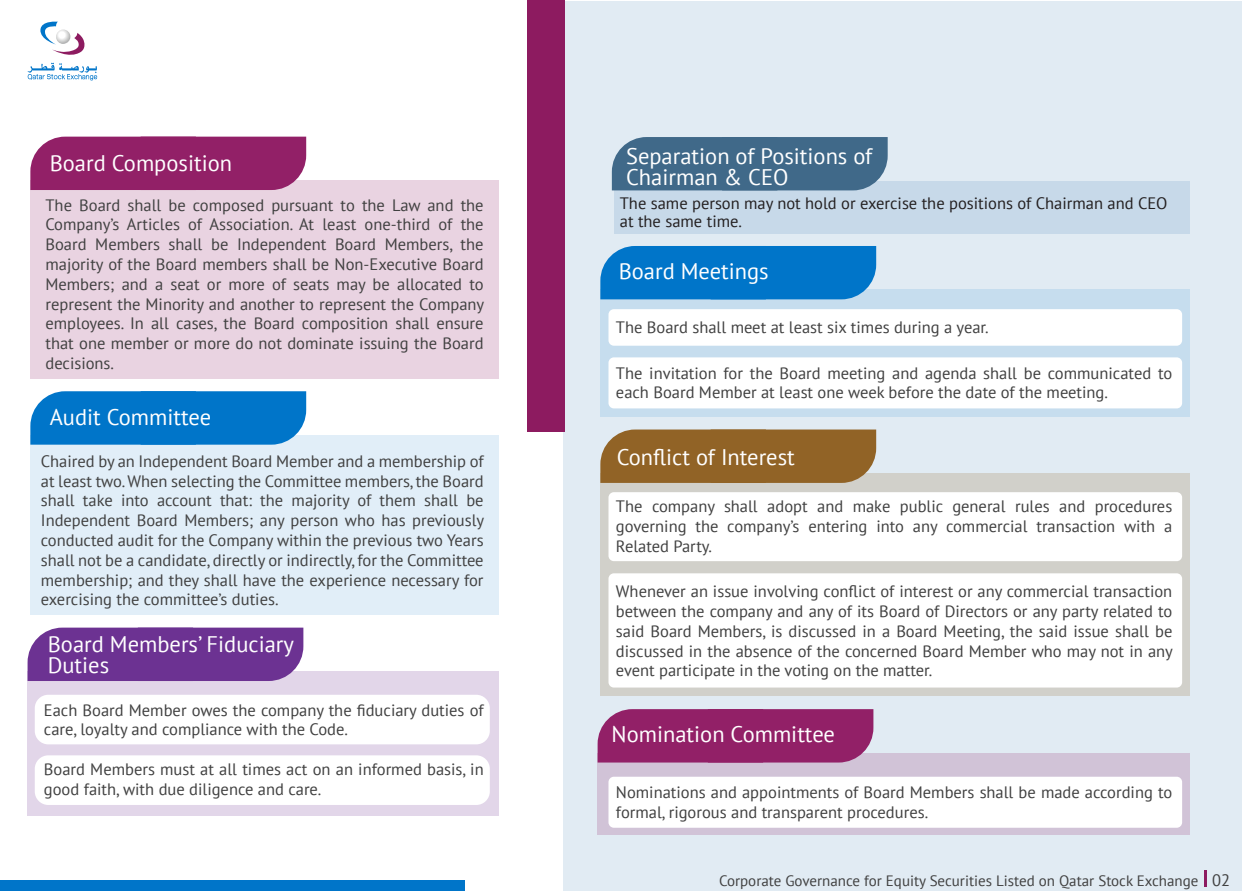
<style>
.page{position:relative;width:1242px;height:891px;background:#fff}
.page>*{position:absolute;margin:0;border:0;box-sizing:border-box;transform-origin:0 0}
.t1{font:22.5px/21px "PT Sans";color:#fff}
.t2{font:16.5px/19.8px "PT Sans";color:#404040}
.t3{font:16.5px/18px "PT Sans";color:#231f20}
.t4{font:15px "PT Sans";color:#404040}
.s1{font-size:16.5px}
</style>
<div class="page">
<div style="left:563px;top:1px;width:679px;height:890px;background:#e1ebf3"></div>
<div style="left:0;top:881px;width:465px;height:10px;background:#0075c9"></div>
<div style="left:527px;top:0;width:37px;height:432px;background:#8d1b60"></div>
<svg style="left:28px;top:21px;width:69px;height:59px"></svg>
<svg style="left:56px;top:30px;width:14px;height:14px"></svg>
<div style="left:28px;top:671px;width:471px;height:145px;background:#e2d6e9"></div>
<div style="left:35px;top:695px;width:455px;height:49px;background:#fff;border-radius:14px"></div>
<div style="left:35px;top:755px;width:455px;height:50px;background:#fff;border-radius:14px"></div>
<hr style="left:1204px;top:871px;width:3px;height:16px;background:#8d1b60">
<div style="left:600px;top:290px;width:590px;height:127px;background:#c6ddee"></div>
<div style="left:614px;top:181px;width:576px;height:53px;background:#c7d9e9"></div>
<div style="left:612px;top:137px;width:276px;height:53px;background:#406989"></div>
<div style="left:600px;top:246px;width:276px;height:53px;background:#0075c9"></div>
<div style="left:600px;top:473px;width:590px;height:223px;background:#d1d0ca"></div>
<div style="left:600px;top:430px;width:276px;height:53px;background:#916326"></div>
<div style="left:597px;top:753px;width:593px;height:82px;background:#d1c3d7"></div>
<div style="left:598px;top:709px;width:275px;height:54px;background:#922067"></div>
<div style="left:28px;top:628px;width:275px;height:53px;background:#6c3292"></div>
<div style="left:608px;top:309px;width:574px;height:37px;background:#fff;border-radius:5px"></div>
<div style="left:608px;top:357px;width:574px;height:51px;background:#fff;border-radius:5px"></div>
<div style="left:608px;top:777px;width:574px;height:51px;background:#fff;border-radius:5px"></div>
<div style="left:608px;top:492px;width:574px;height:69px;background:#fff;border-radius:5px"></div>
<div style="left:608px;top:573px;width:574px;height:115px;background:#fff;border-radius:5px"></div>
<div style="left:30px;top:180px;width:469px;height:199px;background:#e9d3e1"></div>
<div style="left:30px;top:137px;width:276px;height:53px;background:#922067"></div>
<div style="left:30px;top:435px;width:469px;height:180px;background:#e1eef8"></div>
<svg style="left:30px;top:391px;width:276px;height:54px;background:#0b7bcb"></svg>
<h1 class="t1" style="left:50px;top:152px;width:184px">Board Composition</h1>
<p class="t2" style="left:45px;top:195px;width:440px;text-align:justify">The Board shall be composed pursuant to the Law and the Company’s Articles of Association. At least one-third of the Board Members shall be Independent Board Members, the majority of the Board members shall be Non-Executive Board Members; and a seat or more of seats may be allocated to represent the Minority and another to represent the Company employees. In all cases, the Board composition shall ensure that one member or more do not dominate issuing the Board decisions.</p>
<h1 class="t1" style="left:50px;top:406px;width:163px">Audit Committee</h1>
<p class="t2" style="left:41px;top:451px;width:445px;text-align:justify">Chaired by an Independent Board Member and a membership of at least two. When selecting the Committee members, the Board shall take into account that: the majority of them shall be Independent Board Members; any person who has previously conducted audit for the Company within the previous two Years shall not be a candidate, directly or indirectly, for the Committee membership; and they shall have the experience necessary for exercising the committee’s duties.</p>
<h1 class="t1" style="left:48px;top:633px;width:248px">Board Members’ Fiduciary<br>Duties</h1>
<p class="t2" style="left:44px;top:700px;width:441px">Each Board Member owes the company the fiduciary duties of care, loyalty and compliance with the Code.</p>
<p class="t2" style="left:44px;top:759px;width:441px">Board Members must at all times act on an informed basis, in good faith, with due diligence and care.</p>
<h1 class="t1" style="left:626px;top:145px;width:248px">Separation of Positions of<br>Chairman &amp; CEO</h1>
<p class="t3" style="left:620px;top:194px;width:549px">The same person may not hold or exercise the positions of Chairman and CEO at the same time.</p>
<h1 class="t1" style="left:619px;top:261px;width:152px">Board Meetings</h1>
<p class="t2" style="left:616px;top:317px;width:374px">The Board shall meet at least six times during a year.</p>
<p class="t2" style="left:616px;top:362px;width:558px">The invitation for the Board meeting and agenda shall be communicated to each Board Member at least one week before the date of the meeting.</p>
<h1 class="t1" style="left:617px;top:447px;width:180px">Conflict of Interest</h1>
<p class="t2" style="left:616px;top:496px;width:558px;text-align:justify">The company shall adopt and make public general rules and procedures governing the company’s entering into any commercial transaction with a Related Party.</p>
<p class="t2" style="left:616px;top:581px;width:558px;text-align:justify">Whenever an issue involving conflict of interest or any commercial transaction between the company and any of its Board of Directors or any party related to said Board Members, is discussed in a Board Meeting, the said issue shall be discussed in the absence of the concerned Board Member who may not in any event participate in the voting on the matter.</p>
<h1 class="t1" style="left:612px;top:723px;width:225px">Nomination Committee</h1>
<p class="t2" style="left:616px;top:782px;width:558px">Nominations and appointments of Board Members shall be made according to formal, rigorous and transparent procedures.</p>
<p class="t4" style="left:719px;top:871px;width:513px">Corporate Governance for Equity Securities Listed on Qatar Stock Exchange <span class="s1">02</span></p>
</div>
